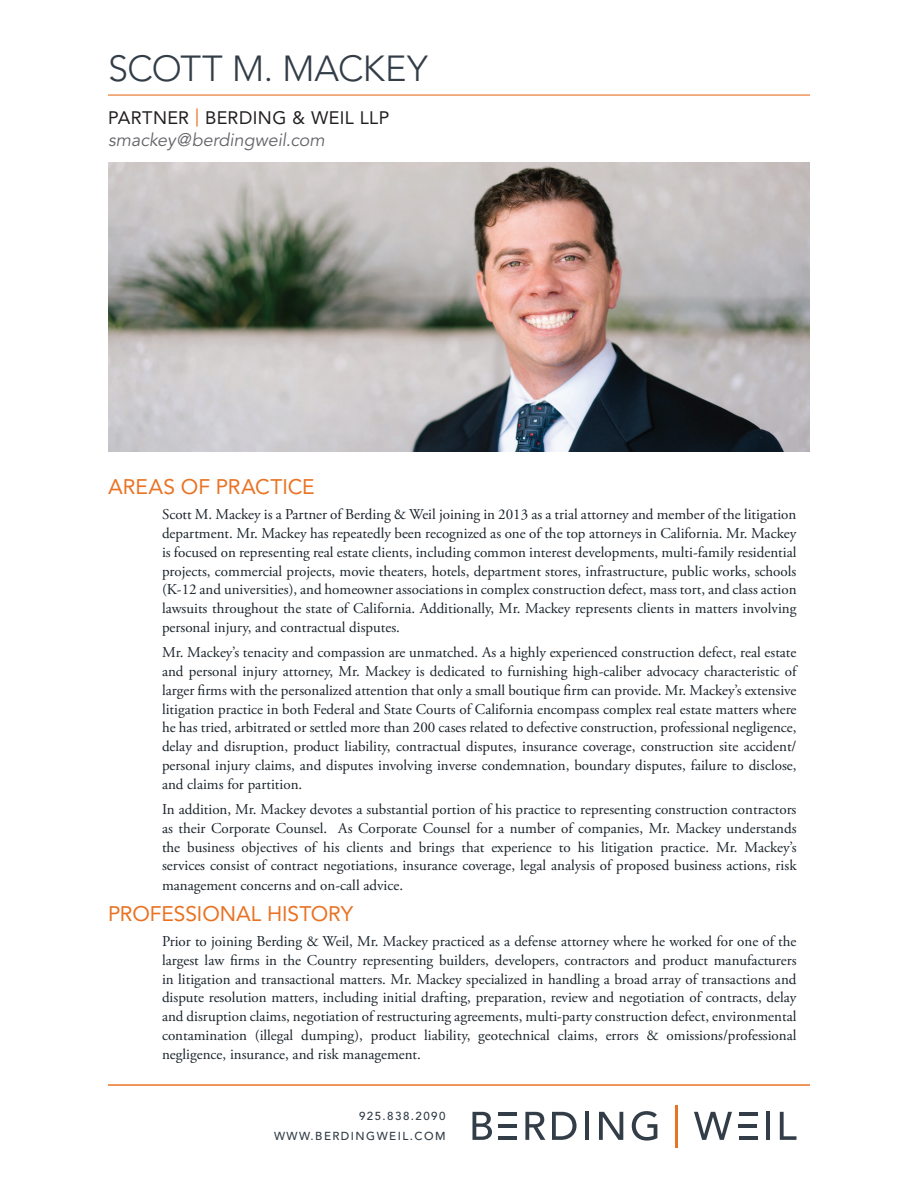
<style>
.page{position:relative;width:918px;height:1188px;background:#fff}
.page>*{position:absolute;margin:0;border:0;box-sizing:border-box;transform-origin:0 0}
.t1{font:300 36px "Avenir";letter-spacing:-.015em;color:#323d47}
.t2{font:21px "Avenir";letter-spacing:-.005em;color:#e97324}
.t3{font:italic 18px/22.5px "Avenir";color:#646569}
.t4{font:15px/18.8px "Adobe Garamond Pro";color:#19232a;text-align:justify}
.t5{font:500 11.55px/20px "Avenir";letter-spacing:.125em;color:#323d47;text-align:right}
.s1{font-style:normal;color:#231f20}
.s2{font-style:normal;color:#e97324}
</style>
<div class="page">
<hr style="left:108px;top:1084px;width:702px;height:2px;background:#e97324">
<svg style="left:472px;top:1112px;width:20px;height:28px"></svg>
<hr style="left:498px;top:1124px;width:19px;height:3px;background:#323d47">
<hr style="left:498px;top:1136px;width:19px;height:4px;background:#323d47">
<hr style="left:498px;top:1112px;width:19px;height:3px;background:#323d47">
<hr style="left:739px;top:1124px;width:18px;height:3px;background:#323d47">
<hr style="left:739px;top:1136px;width:18px;height:4px;background:#323d47">
<hr style="left:739px;top:1112px;width:18px;height:3px;background:#323d47">
<svg style="left:525px;top:1112px;width:20px;height:28px"></svg>
<svg style="left:552px;top:1112px;width:25px;height:28px"></svg>
<hr style="left:585px;top:1112px;width:4px;height:28px;background:#323d47">
<svg style="left:599px;top:1112px;width:24px;height:28px"></svg>
<svg style="left:632px;top:1111px;width:25px;height:30px"></svg>
<svg style="left:694px;top:1112px;width:38px;height:28px"></svg>
<hr style="left:766px;top:1112px;width:4px;height:28px;background:#323d47">
<svg style="left:780px;top:1112px;width:16px;height:28px"></svg>
<hr style="left:675px;top:1105px;width:3px;height:43px;background:#e97324">
<img style="left:108px;top:162px;width:702px;height:289px">
<hr style="left:108px;top:94px;width:702px;height:2px;background:#e97324">
<h1 class="t1" style="left:108px;top:47px;width:321px">SCOTT M. MACKEY</h1>
<p class="t3" style="left:108px;top:107px;width:283px"><span class="s1">PARTNER</span> <span class="s2">|</span> <span class="s1">BERDING &amp; WEIL LLP </span>smackey@berdingweil.com</p>
<h2 class="t2" style="left:108px;top:474px;width:208px">AREAS OF PRACTICE</h2>
<p class="t4" style="left:162px;top:506px;width:636px">Scott M. Mackey is a Partner of Berding &amp; Weil joining in 2013 as a trial attorney and member of the litigation department. Mr. Mackey has repeatedly been recognized as one of the top attorneys in California. Mr. Mackey is focused on representing real estate clients, including common interest developments, multi-family residential projects, commercial projects, movie theaters, hotels, department stores, infrastructure, public works, schools (K-12 and universities), and homeowner associations in complex construction defect, mass tort, and class action lawsuits throughout the state of California. Additionally, Mr. Mackey represents clients in matters involving personal injury, and contractual disputes.</p>
<p class="t4" style="left:162px;top:644px;width:636px">Mr. Mackey’s tenacity and compassion are unmatched. As a highly experienced construction defect, real estate and personal injury attorney, Mr. Mackey is dedicated to furnishing high-caliber advocacy characteristic of larger firms with the personalized attention that only a small boutique firm can provide. Mr. Mackey’s extensive litigation practice in both Federal and State Courts of California encompass complex real estate matters where he has tried, arbitrated or settled more than 200 cases related to defective construction, professional negligence, delay and disruption, product liability, contractual disputes, insurance coverage, construction site accident/ personal injury claims, and disputes involving inverse condemnation, boundary disputes, failure to disclose, and claims for partition.</p>
<p class="t4" style="left:162px;top:801px;width:636px">In addition, Mr. Mackey devotes a substantial portion of his practice to representing construction contractors as their Corporate Counsel. As Corporate Counsel for a number of companies, Mr. Mackey understands the business objectives of his clients and brings that experience to his litigation practice. Mr. Mackey’s services consist of contract negotiations, insurance coverage, legal analysis of proposed business actions, risk management concerns and on-call advice.</p>
<h2 class="t2" style="left:108px;top:901px;width:247px">PROFESSIONAL HISTORY</h2>
<p class="t4" style="left:162px;top:933px;width:636px">Prior to joining Berding &amp; Weil, Mr. Mackey practiced as a defense attorney where he worked for one of the largest law firms in the Country representing builders, developers, contractors and product manufacturers in litigation and transactional matters. Mr. Mackey specialized in handling a broad array of transactions and dispute resolution matters, including initial drafting, preparation, review and negotiation of contracts, delay and disruption claims, negotiation of restructuring agreements, multi-party construction defect, environmental contamination (illegal dumping), product liability, geotechnical claims, errors &amp; omissions/professional negligence, insurance, and risk management.</p>
<p class="t5" style="left:274px;top:1106px;width:173px">925.838.2090<br>WWW.BERDINGWEIL.COM</p>
</div>
